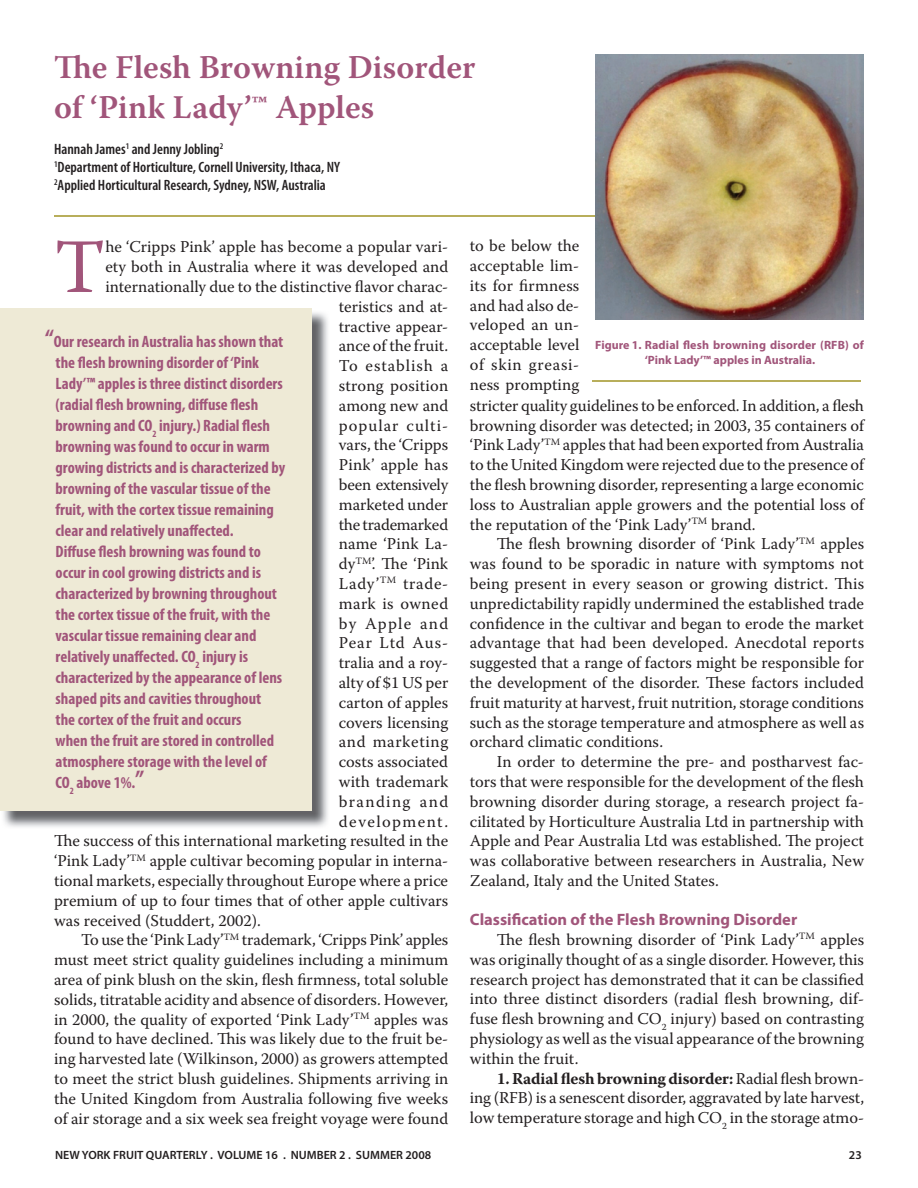
<style>
.page{position:relative;width:918px;height:1188px;background:#fff}
.page>*{position:absolute;margin:0;border:0;box-sizing:border-box;transform-origin:0 0}
.t1{font:76.65px "Warnock Pro";color:#a1557a}
.t2{font:600 33px/39.6px "Warnock Pro";color:#a1557a}
.t3{font:16.5px/19.8px "Warnock Pro";color:#231f20;text-align:justify}
.t4{font:700 condensed 16.5px/21px "Myriad Pro";color:#a1557a}
.t5{font:700 16.5px "Myriad Pro";color:#a1557a}
.t6{font:16.5px "Warnock Pro";letter-spacing:.06em;color:#231f20}
.t7{font:16.5px "Warnock Pro";letter-spacing:.04em;color:#231f20}
.t8{font:16.5px "Warnock Pro";letter-spacing:.09em;color:#231f20}
.t9{font:16.5px "Warnock Pro";letter-spacing:.025em;color:#231f20}
.t10{font:16.5px "Warnock Pro";letter-spacing:.05em;color:#231f20}
.t11{font:16.5px "Warnock Pro";letter-spacing:.085em;color:#231f20}
.t12{font:16.5px "Warnock Pro";letter-spacing:.075em;color:#231f20}
.t13{font:600 condensed 15px/18px "Myriad Pro";color:#231f20}
.t14{font:700 12px/15px "Myriad Pro";color:#a1557a;text-align:center}
.t15{font:600 12px "Myriad Pro";color:#231f20}
.s1{font-weight:700}
.s2{font-size:25.5px}
</style>
<div class="page">
<hr style="left:54px;top:215px;width:635px;height:2px;background:#b8ae5b">
<img style="left:3px;top:312px;width:325px;height:515px">
<div style="left:0;top:309px;width:312px;height:502px;background:#eeead6"></div>
<img style="left:595px;top:54px;width:269px;height:265px">
<hr style="left:593px;top:380px;width:268px;height:2px;background:#b8ae5b">
<h2 class="t2" style="left:54px;top:51px;width:423px">The Flesh Browning Disorder of ‘Pink Lady’™ Apples</h2>
<p class="t13" style="left:54px;top:141px;width:288px">Hannah James<sup>1</sup> and Jenny Jobling<sup>2<br>1</sup>Department of Horticulture, Cornell University, Ithaca, NY<br><sup>2</sup>Applied Horticultural Research, Sydney, NSW, Australia</p>
<p class="t3" style="left:470px;top:237px;width:396px;text-align:left">to be below the<br>acceptable lim-<br>its for firmness<br>and had also de-<br>veloped an un-<br>acceptable level<br>of skin greasi-<br>ness prompting<br>stricter quality guidelines to be enforced. In addition, a flesh browning disorder was detected; in 2003, 35 containers of ‘Pink Lady’<sup>TM</sup> apples that had been exported from Australia to the United Kingdom were rejected due to the presence of the flesh browning disorder, representing a large economic loss to Australian apple growers and the potential loss of the reputation of the ‘Pink Lady’<sup>TM</sup> brand.</p>
<p class="t3" style="left:470px;top:536px;width:396px;text-indent:27px">The flesh browning disorder of ‘Pink Lady’<sup>TM</sup> apples was found to be sporadic in nature with symptoms not being present in every season or growing district. This unpredictability rapidly undermined the established trade confidence in the cultivar and began to erode the market advantage that had been developed. Anecdotal reports suggested that a range of factors might be responsible for the development of the disorder. These factors included fruit maturity at harvest, fruit nutrition, storage conditions such as the storage temperature and atmosphere as well as orchard climatic conditions.</p>
<p class="t3" style="left:470px;top:753px;width:396px;text-indent:27px">In order to determine the pre- and postharvest fac&shy;tors that were responsible for the development of the flesh browning disorder during storage, a research project fa&shy;cilitated by Horticulture Australia Ltd in partnership with Apple and Pear Australia Ltd was established. The project was collaborative between researchers in Australia, New Zealand, Italy and the United States.</p>
<p class="t5" style="left:470px;top:913px;width:329px">Classification of the Flesh Browning Disorder</p>
<p class="t3" style="left:470px;top:931px;width:396px;text-indent:27px">The flesh browning disorder of ‘Pink Lady’<sup>TM</sup> apples was originally thought of as a single disorder. However, this research project has demonstrated that it can be classified into three distinct disorders (radial flesh browning, dif&shy;fuse flesh browning and CO<sub>2</sub> injury) based on contrasting physiology as well as the visual appearance of the browning within the fruit.</p>
<p class="t3" style="left:470px;top:1070px;width:396px;text-indent:27px"><span class="s1">1. Radial flesh browning disorder:</span> Radial flesh brown&shy;ing (RFB) is a senescent disorder, aggravated by late harvest, low temperature storage and high CO<sub>2</sub> in the storage atmo-</p>
<h1 class="t1" style="left:54px;top:237px;width:53px">T</h1>
<p class="t3" style="left:105px;top:239px;width:344px">he ‘Cripps Pink’ apple has become a popular vari-</p>
<p class="t3" style="left:105px;top:258px;width:344px">ety both in Australia where it was developed and</p>
<p class="t3" style="left:105px;top:278px;width:344px">internationally due to the distinctive flavor charac-</p>
<p class="t3" style="left:339px;top:298px;width:111px">teristics and at-</p>
<p class="t3" style="left:339px;top:318px;width:111px">tractive appear-</p>
<p class="t3" style="left:339px;top:338px;width:111px">ance of the fruit.</p>
<p class="t6" style="left:339px;top:359px;width:111px">To establish a</p>
<p class="t3" style="left:339px;top:377px;width:111px">strong position</p>
<p class="t3" style="left:339px;top:397px;width:111px">among new and</p>
<p class="t6" style="left:339px;top:419px;width:111px">popular culti-</p>
<p class="t3" style="left:339px;top:437px;width:111px">vars, the ‘Cripps</p>
<p class="t3" style="left:339px;top:456px;width:111px">Pink’ apple has</p>
<p class="t3" style="left:339px;top:476px;width:111px">been extensively</p>
<p class="t3" style="left:339px;top:496px;width:111px">marketed under</p>
<p class="t3" style="left:339px;top:516px;width:111px">the trademarked</p>
<p class="t3" style="left:339px;top:536px;width:111px">name ‘Pink La-</p>
<p class="t3" style="left:339px;top:555px;width:111px">dy<sup>TM</sup>’. The ‘Pink</p>
<p class="t7" style="left:339px;top:577px;width:111px">Lady’<sup>TM</sup> trade-</p>
<p class="t9" style="left:339px;top:597px;width:111px">mark is owned</p>
<p class="t12" style="left:339px;top:617px;width:111px">by Apple and</p>
<p class="t10" style="left:339px;top:637px;width:111px">Pear Ltd Aus-</p>
<p class="t3" style="left:339px;top:654px;width:111px">tralia and a roy-</p>
<p class="t3" style="left:339px;top:674px;width:111px">alty of $1 US per</p>
<p class="t3" style="left:339px;top:694px;width:111px">carton of apples</p>
<p class="t3" style="left:339px;top:714px;width:111px">covers licensing</p>
<p class="t7" style="left:339px;top:736px;width:111px">and marketing</p>
<p class="t3" style="left:339px;top:753px;width:111px">costs associated</p>
<p class="t3" style="left:339px;top:773px;width:111px">with trademark</p>
<p class="t11" style="left:339px;top:795px;width:111px">branding and</p>
<p class="t8" style="left:339px;top:815px;width:111px">development.</p>
<p class="t3" style="left:54px;top:833px;width:396px">The success of this international marketing resulted in the</p>
<p class="t3" style="left:54px;top:852px;width:396px">‘Pink Lady’<sup>TM</sup> apple cultivar becoming popular in interna-</p>
<p class="t3" style="left:54px;top:872px;width:396px">tional markets, especially throughout Europe where a price</p>
<p class="t3" style="left:54px;top:892px;width:396px">premium of up to four times that of other apple cultivars</p>
<p class="t3" style="left:54px;top:912px;width:208px">was received (Studdert, 2002).</p>
<p class="t3" style="left:81px;top:932px;width:369px">To use the ‘Pink Lady’<sup>TM</sup> trademark, ‘Cripps Pink’ apples</p>
<p class="t3" style="left:54px;top:951px;width:396px">must meet strict quality guidelines including a minimum</p>
<p class="t3" style="left:54px;top:971px;width:396px">area of pink blush on the skin, flesh firmness, total soluble</p>
<p class="t3" style="left:54px;top:991px;width:396px">solids, titratable acidity and absence of disorders. However,</p>
<p class="t3" style="left:54px;top:1011px;width:396px">in 2000, the quality of exported ‘Pink Lady’<sup>TM</sup> apples was</p>
<p class="t3" style="left:54px;top:1031px;width:396px">found to have declined. This was likely due to the fruit be-</p>
<p class="t3" style="left:54px;top:1050px;width:396px">ing harvested late (Wilkinson, 2000) as growers attempted</p>
<p class="t3" style="left:54px;top:1070px;width:396px">to meet the strict blush guidelines. Shipments arriving in</p>
<p class="t3" style="left:54px;top:1090px;width:396px">the United Kingdom from Australia following five weeks</p>
<p class="t3" style="left:54px;top:1110px;width:396px">of air storage and a six week sea freight voyage were found</p>
<p class="t4" style="left:56px;top:332px;width:231px;text-indent:-11px"><span class="s2">“</span>Our research in Australia has shown that the flesh browning disorder of ‘Pink Lady’™ apples is three distinct disorders (radial flesh browning, diffuse flesh browning and CO<sub>2</sub> injury.) Radial flesh browning was found to occur in warm growing districts and is characterized by browning of the vascular tissue of the fruit, with the cortex tissue remaining clear and relatively unaffected.<br>Diffuse flesh browning was found to occur in cool growing districts and is characterized by browning throughout the cortex tissue of the fruit, with the vascular tissue remaining clear and relatively unaffected. CO<sub>2</sub> injury is characterized by the appearance of lens shaped pits and cavities throughout<br>the cortex of the fruit and occurs<br>when the fruit are stored in controlled atmosphere storage with the level of CO<sub>2</sub> above 1%.<span class="s2">”</span></p>
<p class="t14" style="left:595px;top:338px;width:270px">Figure 1. Radial flesh browning disorder (RFB) of ‘Pink Lady’™ apples in Australia.</p>
<p class="t15" style="left:55px;top:1150px;width:378px">NEW YORK FRUIT QUARTERLY . VOLUME 16 . NUMBER 2 . SUMMER 2008</p>
<p class="t15" style="left:849px;top:1150px;width:14px">23</p>
</div>
